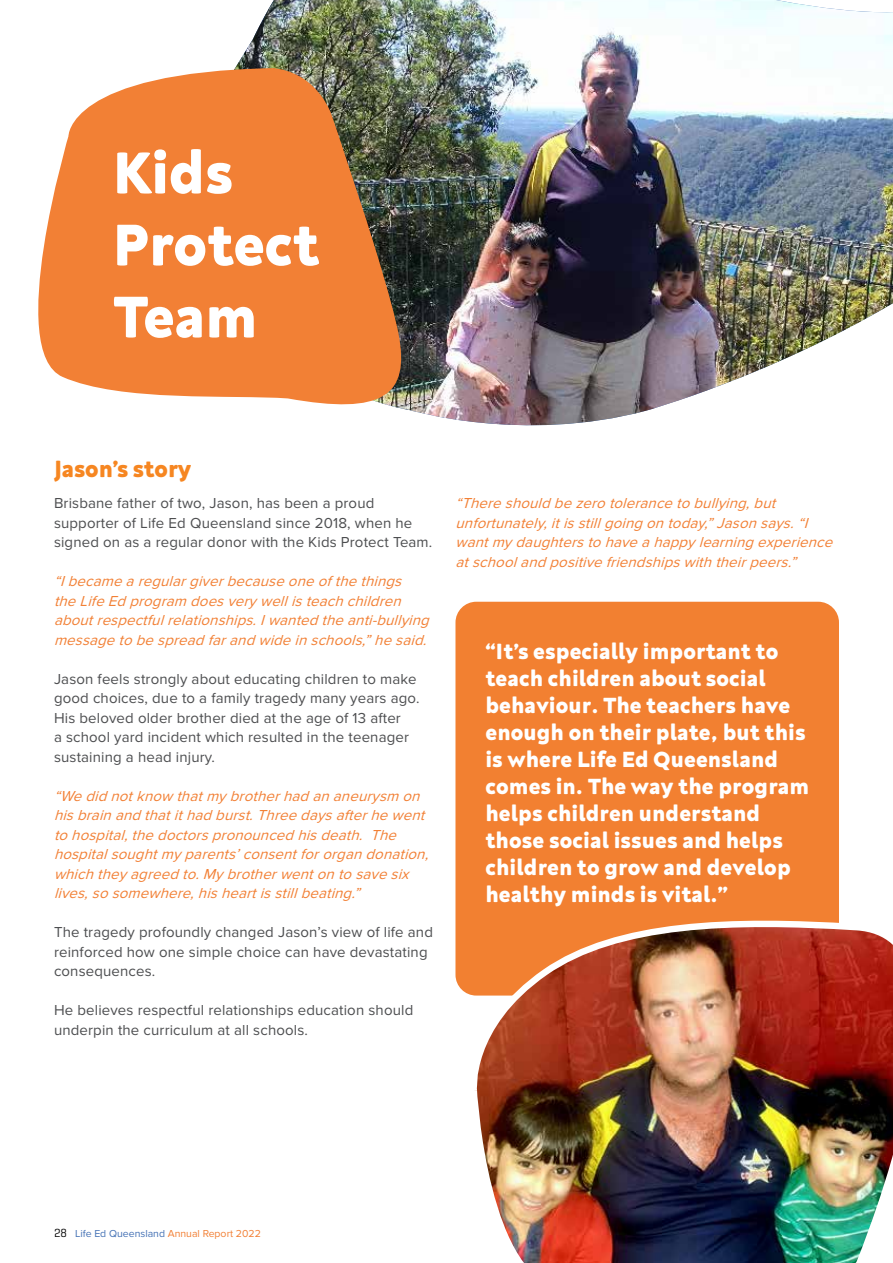
<style>
.page{position:relative;width:893px;height:1263px;background:#fff}
.page>*{position:absolute;margin:0;border:0;box-sizing:border-box;transform-origin:0 0}
.t1{font:800 60px/72px "Neufreit";color:#fff}
.t2{font:800 24px "Neufreit";color:#f68621}
.t3{font:800 22.5px/27px "Neufreit";letter-spacing:.01em;color:#fff}
.t4{font:italic 15px/19.5px "Proxima Nova";color:#f28035}
.t5{font:15px/19.5px "Proxima Nova";letter-spacing:.01em;color:#4d4e50}
.t6{font:10.5px "Proxima Nova";color:#4572b5}
.s1{font-family:"Geogrotesque";font-size:12px;color:#000}
.s2{color:#f28035}
</style>
<div class="page">
<div style="left:455px;top:602px;width:384px;height:393px;background:#f28031;border-radius:21px"></div>
<img style="left:458px;top:920px;width:435px;height:343px">
<img style="left:235px;top:0;width:658px;height:426px">
<svg style="left:38px;top:68px;width:372px;height:347px;background:#e18a4e"></svg>
<h1 class="t1" style="left:113px;top:135px;width:208px">Kids<br>Protect<br>Team</h1>
<h2 class="t2" style="left:54px;top:455px;width:139px">Jason’s story</h2>
<p class="t5" style="left:54px;top:494px;width:380px">Brisbane father of two, Jason, has been a proud supporter of Life Ed Queensland since 2018, when he signed on as a regular donor with the Kids Protect Team.</p>
<p class="t4" style="left:54px;top:572px;width:381px">“Ibecamearegulargiverbecauseoneofthethings theLifeEdprogram doesverywellisteachchildren aboutrespectfulrelationships.Iwantedtheanti-bullying messagetobespreadfarandwideinschools,”hesaid.</p>
<p class="t5" style="left:54px;top:669px;width:367px">Jason feels strongly about educating children to make good choices, due to a family tragedy many years ago.<br>His beloved older brother died at the age of 13 after<br>a school yard incident which resulted in the teenager sustaining a head injury.</p>
<p class="t4" style="left:54px;top:786px;width:381px">“Wedidnotknow thatmybrotherhadananeurysm on hisbrainandthatithadburst.Threedaysafterhewent tohospital,thedoctorspronounced hisdeath. The hospitalsoughtmyparents’consentfororgandonation, whichtheyagreedto.Mybrotherwentontosavesix lives,sosomewhere,hisheartisstillbeating.”</p>
<p class="t5" style="left:54px;top:923px;width:380px">The tragedy profoundly changed Jason’s view of life and reinforced how one simple choice can have devastating consequences.</p>
<p class="t5" style="left:54px;top:1001px;width:361px">He believes respectful relationships education should underpin the curriculum at all schools.</p>
<p class="t4" style="left:455px;top:494px;width:383px">“Thereshouldbezerotolerancetobullying,but unfortunately,itisstillgoingontoday,”Jasonsays.“I wantmydaughterstohaveahappylearningexperience atschoolandpositivefriendshipswiththeirpeers.”</p>
<p class="t3" style="left:485px;top:637px;width:325px">“It’s especially important to teach children about social behaviour. The teachers have enough on their plate, but this is where Life Ed Queensland comes in. The way the program helps children understand those social issues and helps children to grow and develop healthy minds is vital.”</p>
<p class="t6" style="left:54px;top:1227px;width:208px"><span class="s1">28</span> Life Ed Queensland <span class="s2">Annual Report 2022</span></p>
</div>
